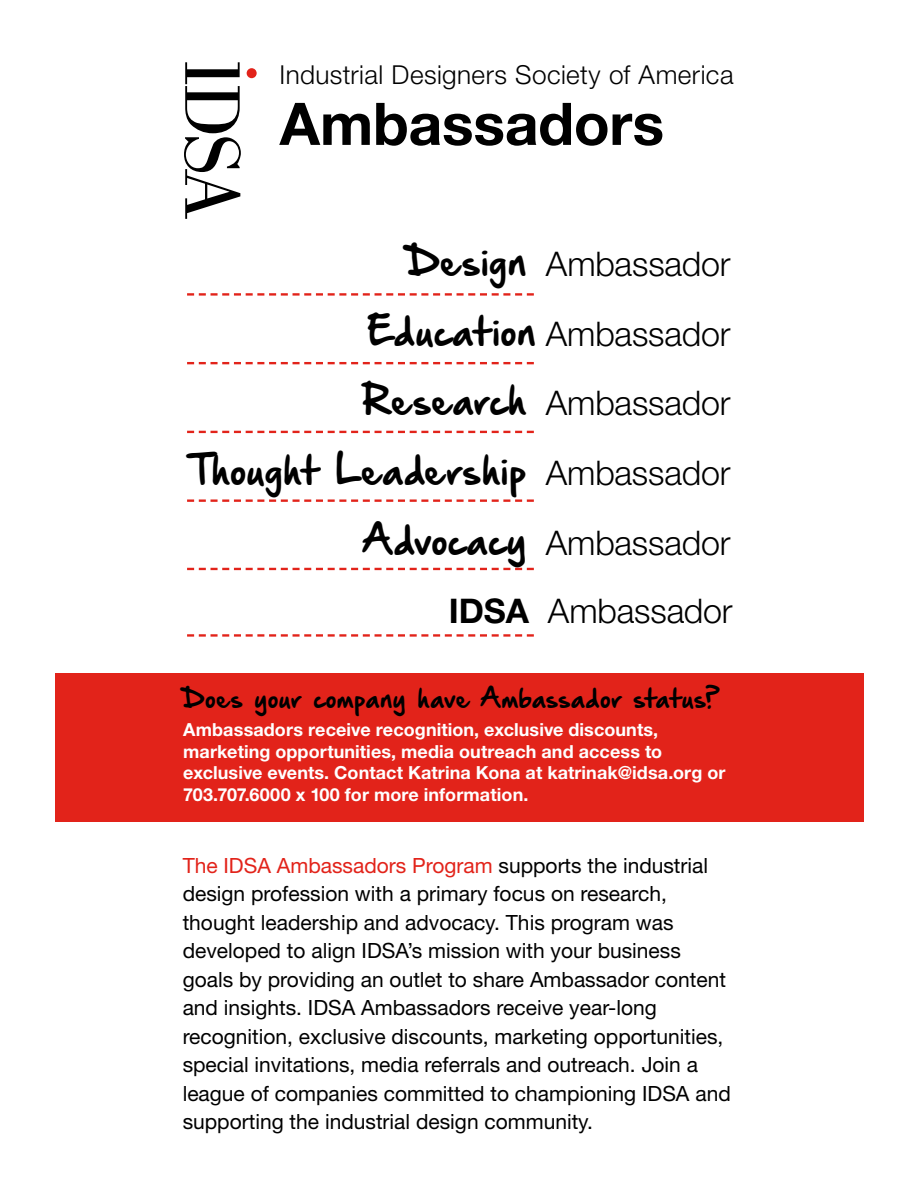
<style>
.page{position:relative;width:918px;height:1188px;background:#fff}
.page>*{position:absolute;margin:0;border:0;box-sizing:border-box;transform-origin:0 0}
.t1{font:700 58.8px "Helvetica Neue LT Std";letter-spacing:-.005em;color:#000}
.t2{font:300 33.9px/69.8px "Helvetica Neue LT Std";letter-spacing:-.005em;color:#000;text-align:justify}
.t3{font:33.9px "Hand Of Sean Demo";letter-spacing:-.005em;color:#000}
.t4{font:300 26.1px "Helvetica Neue LT Std";letter-spacing:.015em;color:#000}
.t5{font:22.5px "Hand Of Sean Demo";color:#000}
.t6{font:21px/28.5px "Helvetica Neue LT Std";color:#000}
.t7{font:700 18px/21.6px "Helvetica Neue LT Std";letter-spacing:.005em;color:#fff}
.s1{font-family:"Hand Of Sean Demo";font-weight:400}
.s2{font-family:"Helvetica Neue LT Std";font-weight:300}
.s3{font-weight:700}
.s4{color:#e2231a}
</style>
<div class="page">
<div style="left:55px;top:673px;width:808px;height:149px;background:#e2231a"></div>
<svg style="left:184px;top:62px;width:57px;height:157px"></svg>
<div style="left:247px;top:68px;width:10px;height:10px;background:#e2231a;border-radius:50%"></div>
<svg style="left:187px;top:293px;width:347px;height:3px"></svg>
<svg style="left:187px;top:362px;width:347px;height:2px"></svg>
<svg style="left:187px;top:431px;width:347px;height:2px"></svg>
<svg style="left:187px;top:499px;width:347px;height:3px"></svg>
<svg style="left:187px;top:568px;width:347px;height:2px"></svg>
<svg style="left:187px;top:634px;width:347px;height:3px"></svg>
<p class="t4" style="left:280px;top:59px;width:455px">Industrial Designers Society of America</p>
<h1 class="t1" style="left:280px;top:88px;width:386px">Ambassadors</h1>
<h2 class="t2" style="left:363px;top:228px;width:369px;text-indent:45px"><span class="s1">Design</span> Ambassador <span class="s1">Education</span> Ambassador <span class="s1">Research</span> Ambassador</h2>
<h2 class="t3" style="left:190px;top:454px;width:542px">Thought Leadership <span class="s2">Ambassador</span></h2>
<h2 class="t2" style="left:362px;top:508px;width:372px;line-height:68.6px;text-align:right"><span class="s1">Advocacy</span> Ambassador<br><span class="s3">IDSA</span> Ambassador</h2>
<p class="t5" style="left:184px;top:687px;width:538px">Does your company have Ambassador status?</p>
<p class="t7" style="left:183px;top:719px;width:544px">Ambassadors receive recognition, exclusive discounts, marketing opportunities, media outreach and access to exclusive events. Contact Katrina Kona at katrinak@idsa.org or 703.707.6000 x 100 for more information.</p>
<p class="t6" style="left:183px;top:851px;width:550px"><span class="s4">The IDSA Ambassadors Program</span> supports the industrial design profession with a primary focus on research, thought leadership and advocacy. This program was developed to align IDSA’s mission with your business goals by providing an outlet to share Ambassador content and insights. IDSA Ambassadors receive year-long recognition, exclusive discounts, marketing opportunities, special invitations, media referrals and outreach. Join a league of companies committed to championing IDSA and supporting the industrial design community.</p>
</div>
